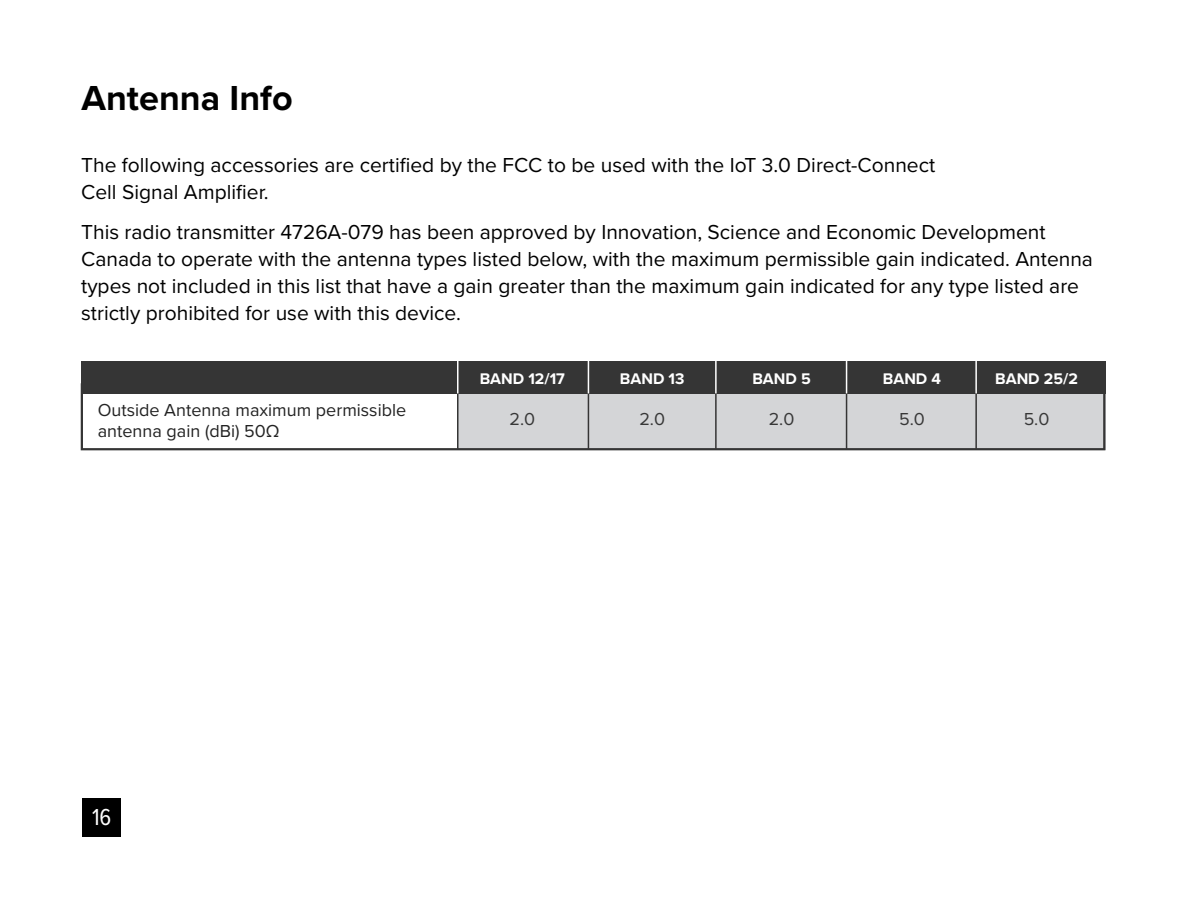
<style>
.page{position:relative;width:1188px;height:918px;background:#fff}
.page>*{position:absolute;margin:0;border:0;box-sizing:border-box;transform-origin:0 0}
.t1{font:700 36px "Proxima Nova";color:#000}
.t2{font:24px "Proxima Nova Cond";color:#fff}
.t3{font:21px/27px "Proxima Nova";color:#000}
.t4{font:18px/21px "Proxima Nova";color:#232323}
.t5{font:18px "Proxima Nova";color:#373737}
.t6{font:700 15.9px "Proxima Nova";color:#fff}
</style>
<div class="page">
<div style="left:82px;top:798px;width:39px;height:39px;background:#000"></div>
<div style="left:458px;top:391px;width:647px;height:58px;background:#d4d5d7"></div>
<div style="left:81px;top:361px;width:1024px;height:32px;background:#353535"></div>
<div style="left:81px;top:383px;width:1024px;height:67px;border:2px solid #353535"></div>
<hr style="left:975px;top:393px;width:2px;height:56px;background:#353535">
<hr style="left:975px;top:360px;width:2px;height:33px;background:#fff">
<hr style="left:846px;top:393px;width:1px;height:56px;background:#353535">
<hr style="left:846px;top:360px;width:1px;height:33px;background:#fff">
<hr style="left:715px;top:393px;width:2px;height:56px;background:#353535">
<hr style="left:715px;top:360px;width:2px;height:33px;background:#fff">
<hr style="left:588px;top:393px;width:1px;height:56px;background:#353535">
<hr style="left:588px;top:360px;width:1px;height:33px;background:#fff">
<hr style="left:457px;top:393px;width:2px;height:56px;background:#353535">
<hr style="left:457px;top:360px;width:2px;height:33px;background:#fff">
<h1 class="t1" style="left:82px;top:71px;width:213px">Antenna Info</h1>
<p class="t3" style="left:81px;top:150px;width:856px">The following accessories are certified by the FCC to be used with the IoT 3.0 Direct-Connect<br>Cell Signal Amplifier.</p>
<p class="t3" style="left:81px;top:218px;width:1013px">This radio transmitter 4726A-079 has been approved by Innovation, Science and Economic Development Canada to operate with the antenna types listed below, with the maximum permissible gain indicated. Antenna types not included in this list that have a gain greater than the maximum gain indicated for any type listed are strictly prohibited for use with this device.</p>
<p class="t6" style="left:480px;top:367px;width:87px">BAND 12/17</p>
<p class="t6" style="left:620px;top:367px;width:66px">BAND 13</p>
<p class="t6" style="left:752px;top:367px;width:60px">BAND 5</p>
<p class="t6" style="left:883px;top:367px;width:60px">BAND 4</p>
<p class="t6" style="left:995px;top:367px;width:84px">BAND 25/2</p>
<p class="t4" style="left:98px;top:399px;width:310px">Outside Antenna maximum permissible antenna gain (dBi) 50Ω</p>
<p class="t5" style="left:509px;top:406px;width:27px">2.0</p>
<p class="t5" style="left:639px;top:406px;width:27px">2.0</p>
<p class="t5" style="left:769px;top:406px;width:27px">2.0</p>
<p class="t5" style="left:899px;top:406px;width:27px">5.0</p>
<p class="t5" style="left:1024px;top:406px;width:27px">5.0</p>
<p class="t2" style="left:92px;top:799px;width:21px">16</p>
</div>
